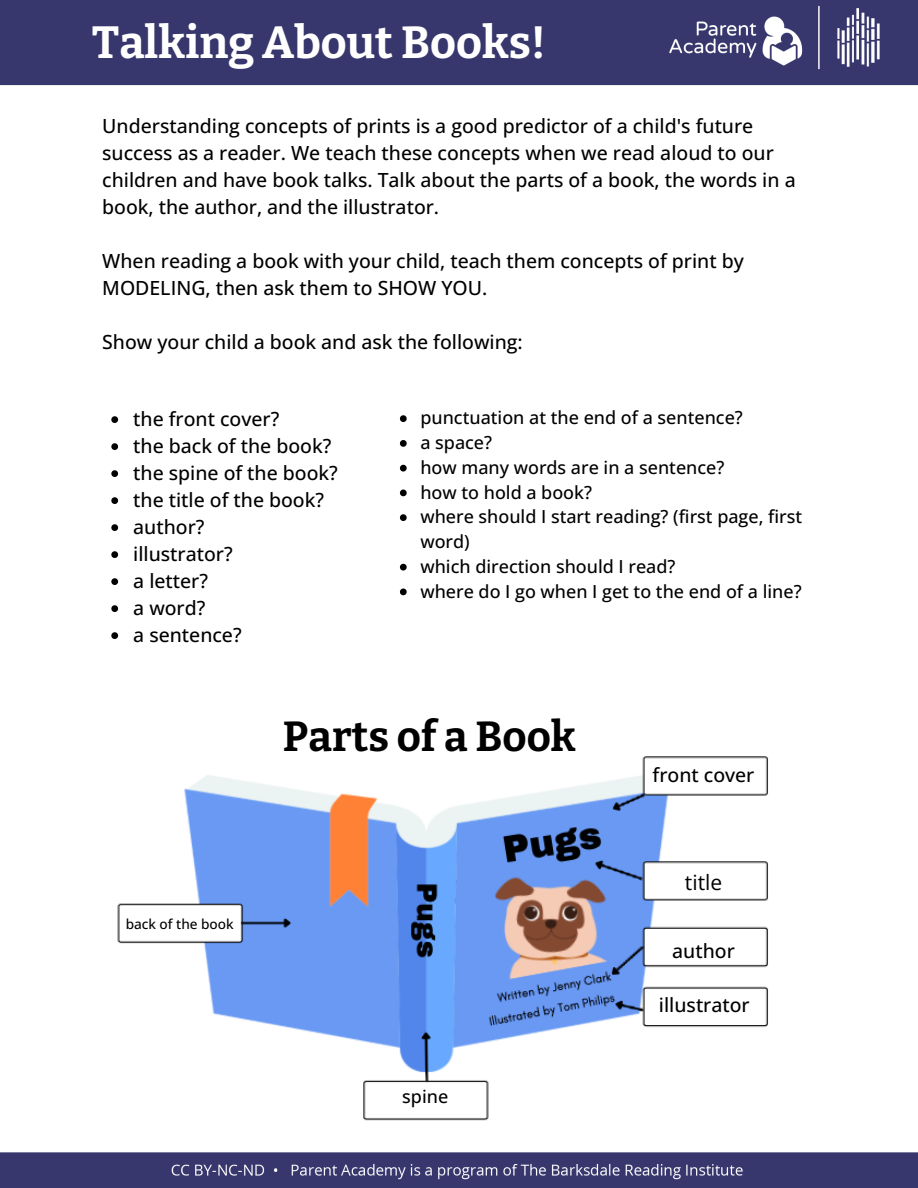
<style>
.page{position:relative;width:918px;height:1188px;background:#fff}
.page>*{position:absolute;margin:0;border:0;box-sizing:border-box;transform-origin:0 0}
.t1{font:700 45px "Bitter";color:#fff}
.t2{font:700 42px "Bitter";color:#000}
.t3{font:21px "Open Sans";color:#000}
.t4{font:500 19.5px/27px "Open Sans";color:#000}
.t5{font:500 18px/24.8px "Open Sans";color:#000}
.t6{font:500 13.65px "Open Sans";color:#000}
</style>
<div class="page">
<img style="left:0;top:0;width:918px;height:1188px">
<img style="left:92px;top:716px;width:723px;height:415px">
<svg style="left:111px;top:416px;width:7px;height:7px"></svg>
<svg style="left:111px;top:443px;width:7px;height:7px"></svg>
<svg style="left:111px;top:470px;width:7px;height:7px"></svg>
<svg style="left:111px;top:497px;width:7px;height:7px"></svg>
<svg style="left:111px;top:524px;width:7px;height:7px"></svg>
<svg style="left:111px;top:551px;width:7px;height:7px"></svg>
<svg style="left:111px;top:578px;width:7px;height:7px"></svg>
<svg style="left:111px;top:605px;width:7px;height:7px"></svg>
<svg style="left:111px;top:632px;width:7px;height:7px"></svg>
<svg style="left:400px;top:415px;width:7px;height:7px"></svg>
<svg style="left:400px;top:440px;width:7px;height:7px"></svg>
<svg style="left:400px;top:465px;width:7px;height:7px"></svg>
<svg style="left:400px;top:490px;width:7px;height:6px"></svg>
<svg style="left:400px;top:514px;width:7px;height:7px"></svg>
<svg style="left:400px;top:564px;width:7px;height:7px"></svg>
<svg style="left:400px;top:589px;width:7px;height:6px"></svg>
<h1 class="t1" style="left:92px;top:16px;width:455px">Talking About Books!</h1>
<p class="t4" style="left:102px;top:112px;width:695px">Understanding concepts of prints is a good predictor of a child's future success as a reader. We teach these concepts when we read aloud to our children and have book talks. Talk about the parts of a book, the words in a book, the author, and the illustrator.</p>
<p class="t4" style="left:102px;top:247px;width:643px">When reading a book with your child, teach them concepts of print by<br>MODELING, then ask them to SHOW YOU.</p>
<p class="t4" style="left:102px;top:328px;width:422px">Show your child a book and ask the following:</p>
<p class="t4" style="left:133px;top:405px;width:206px">the front cover?<br>the back of the book? the spine of the book? the title of the book? author?<br>illustrator?<br>a letter?<br>a word?<br>a sentence?</p>
<p class="t5" style="left:420px;top:405px;width:383px">punctuation at the end of a sentence?<br>a space?<br>how many words are in a sentence?<br>how to hold a book?<br>where should I start reading? (first page, first word)<br>which direction should I read?<br>where do I go when I get to the end of a line?</p>
<h2 class="t2" style="left:283px;top:712px;width:294px">Parts of a Book</h2>
<p class="t6" style="left:126px;top:915px;width:109px">back of the book</p>
<p class="t5" style="left:402px;top:1084px;width:47px">spine</p>
<p class="t4" style="left:653px;top:761px;width:103px">front cover</p>
<p class="t3" style="left:685px;top:867px;width:39px">title</p>
<p class="t4" style="left:672px;top:937px;width:64px">author</p>
<p class="t4" style="left:659px;top:991px;width:92px">illustrator</p>
</div>
